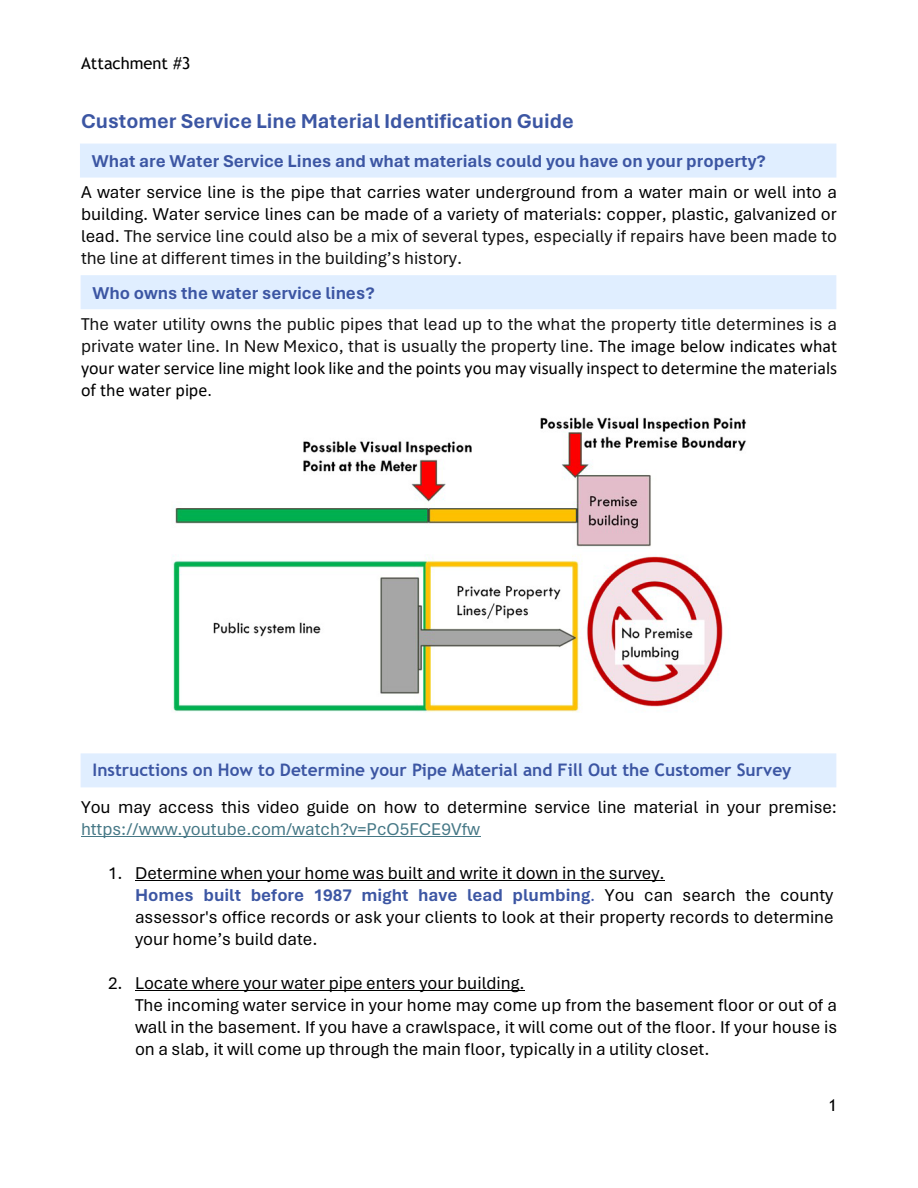
<style>
.page{position:relative;width:918px;height:1188px;background:#fff}
.page>*{position:absolute;margin:0;border:0;box-sizing:border-box;transform-origin:0 0}
.t1{font:700 21px "Aptos";color:#3c56a3}
.t2{font:18px/21.9px "Aptos";color:#000;text-align:justify}
.t3{font:18px/22.2px "Aptos";color:#111;text-align:justify}
.t4{font:700 18px "Aptos";color:#3c56a3}
.t5{font:700 17.25px "Trebuchet MS";color:#3c56a3}
.t6{font:16.5px "Trebuchet MS";letter-spacing:-.005em;color:#000}
.s1{color:#111}
.s2{font-family:"Calibri";color:#000}
.s3{color:#467886}
.s4{font-weight:700;color:#3c56a3}
.s5{color:#3c56a3}
</style>
<div class="page">
<hr style="left:81px;top:836px;width:399px;height:1px;background:#467886">
<hr style="left:135px;top:880px;width:530px;height:1px;background:#000">
<hr style="left:135px;top:990px;width:390px;height:1px;background:#000">
<img style="left:171px;top:417px;width:576px;height:296px">
<div style="left:81px;top:753px;width:755px;height:34px;background:#e0eeff;border:1px solid #e0eeff"></div>
<div style="left:81px;top:275px;width:755px;height:34px;background:#e0eeff"></div>
<div style="left:80px;top:144px;width:756px;height:34px;background:#e0eeff;border:1px solid #e0eeff"></div>
<p class="t6" style="left:81px;top:53px;width:111px">Attachment #3</p>
<p class="t1" style="left:81px;top:106px;width:494px">Customer Service Line Material Identification Guide</p>
<p class="t4" style="left:92px;top:149px;width:676px">What are Water Service Lines and what materials could you have on your property?</p>
<p class="t2" style="left:81px;top:181px;width:758px">A water service line is the pipe that carries water underground from a water main or well into a building. Water service lines can be made of a variety of materials: copper, plastic, galvanized or lead. <span class="s1">The service line could also be a mix of several types, especially if repairs have been made to the line at different times in the building’s history.</span></p>
<p class="t4" style="left:93px;top:280px;width:284px">Who owns the water service lines?</p>
<p class="t3" style="left:81px;top:312px;width:758px">The water utility owns the public pipes that lead up to the what the property title determines is a private water line. In New Mexico, that is usually the property line. <span class="s2">The image below indicates what your water service line might look like and the points you may visually inspect to determine the materials of the water pipe.</span></p>
<p class="t5" style="left:93px;top:759px;width:700px">Instructions on How to Determine your Pipe Material and Fill Out the Customer Survey</p>
<p class="t2" style="left:81px;top:796px;width:758px">You may access this video guide on how to determine service line material in your premise: <span class="s3">https://www.youtube.com/watch?v=PcO5FCE9Vfw</span></p>
<p class="t2" style="left:108px;top:862px;width:558px">1. Determine when your home was built and write it down in the survey.</p>
<p class="t2" style="left:135px;top:883px;width:700px"><span class="s4">Homes built before 1987 might have lead plumbing</span><span class="s5">.</span> You can search the county assessor's office records or ask your clients to look at their property records to determine your home’s build date.</p>
<p class="t2" style="left:108px;top:972px;width:418px">2. Locate where your water pipe enters your building.</p>
<p class="t2" style="left:135px;top:993px;width:704px">The incoming water service in your home may come up from the basement floor or out of a wall in the basement. If you have a crawlspace, it will come out of the floor. If your house is on a slab, it will come up through the main floor, typically in a utility closet.</p>
<p class="t6" style="left:828px;top:1095px;width:10px">1</p>
</div>
